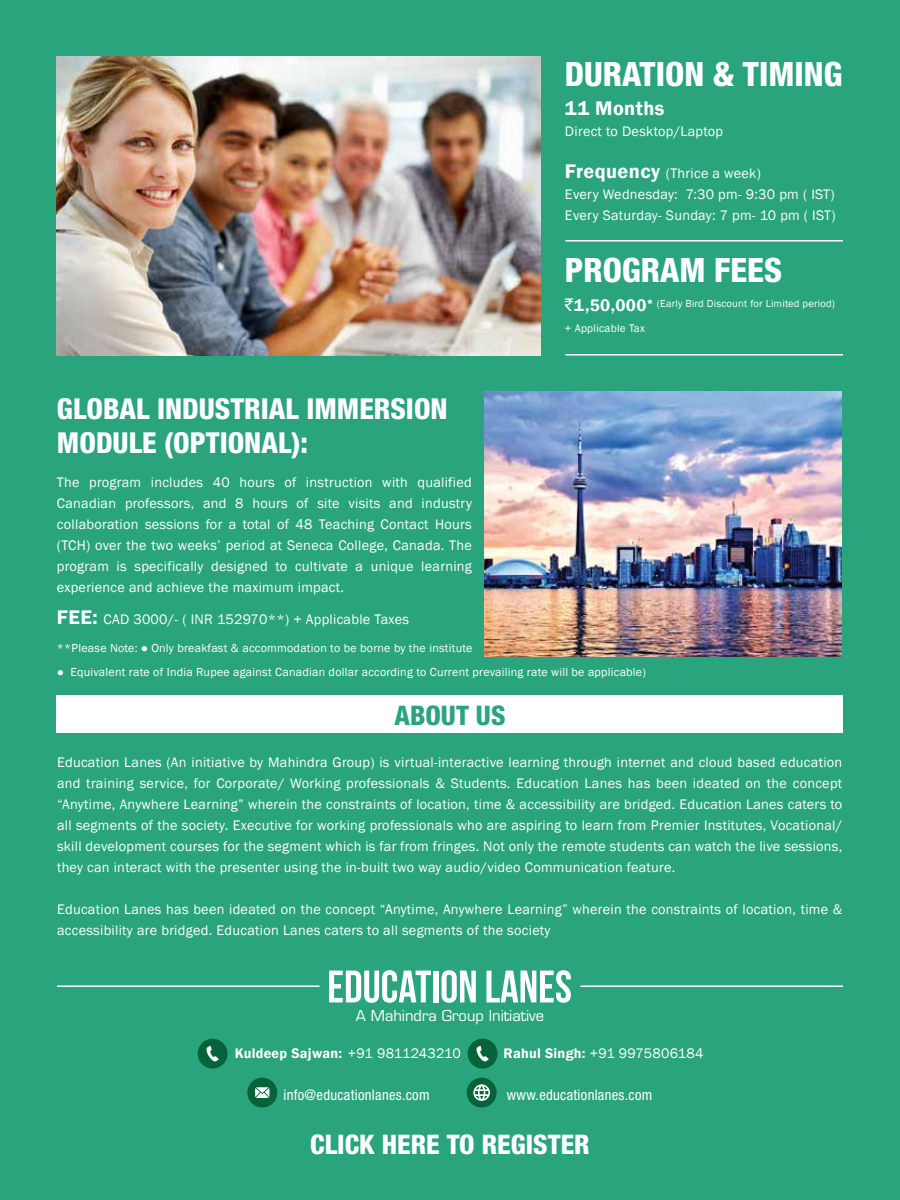
<style>
.page{position:relative;width:900px;height:1200px;background:#29a47d}
.page>*{position:absolute;margin:0;border:0;box-sizing:border-box;transform-origin:0 0}
.t1{font:800 condensed 33.6px "Helvetica Neue LT Std";color:#fff}
.t2{font:800 condensed 28.95px/34.7px "Helvetica Neue LT Std";color:#fff}
.t3{font:800 condensed 27px "Helvetica Neue LT Std";color:#fff}
.t4{font:800 condensed 27px "Helvetica Neue LT Std";color:#29a47d}
.t5{font:600 20.25px "Franklin Gothic";letter-spacing:.02em;color:#fff}
.t6{font:14.7px "Eurostile LT Std";color:#fff}
.t7{font:condensed 14.55px "Helvetica Neue LT Std";letter-spacing:.02em;color:#fff}
.t8{font:14.25px/21px "Franklin Gothic";letter-spacing:.02em;color:#fff;text-align:justify}
.t9{font:600 14.25px "Franklin Gothic";letter-spacing:.02em;color:#fff}
.t10{font:12px "Franklin Gothic";letter-spacing:.02em;color:#fff}
.t11{font:11.25px "Franklin Gothic";letter-spacing:.02em;color:#fff}
.t12{font:10.5px "Franklin Gothic";letter-spacing:.02em;color:#fff}
.s1{font-weight:600;font-size:20.25px}
.s2{font-family:"Rupee Foradian";font-size:17.25px}
.s3{font-weight:600;font-size:17.25px}
.s4{font-weight:600;font-size:11.25px}
.s5{font-weight:400}
.s6{font-weight:600}
</style>
<div class="page">
<img style="left:57px;top:56px;width:484px;height:299px">
<img style="left:484px;top:391px;width:357px;height:266px">
<hr style="left:566px;top:240px;width:277px;height:2px;background:#fff">
<hr style="left:566px;top:354px;width:277px;height:2px;background:#fff">
<div style="left:56px;top:695px;width:787px;height:38px;background:#fff"></div>
<svg style="left:329px;top:970px;width:102px;height:33px"></svg>
<div style="left:433px;top:971px;width:5px;height:31px;background:#fff"></div>
<svg style="left:442px;top:970px;width:34px;height:33px"></svg>
<svg style="left:486px;top:970px;width:85px;height:33px"></svg>
<hr style="left:57px;top:986px;width:263px;height:1px;background:#fff">
<hr style="left:580px;top:986px;width:263px;height:1px;background:#fff">
<svg style="left:247px;top:1078px;width:30px;height:30px"></svg>
<svg style="left:467px;top:1078px;width:30px;height:30px"></svg>
<svg style="left:473px;top:1084px;width:17px;height:17px"></svg>
<svg style="left:255px;top:1087px;width:14px;height:11px"></svg>
<svg style="left:198px;top:1039px;width:30px;height:30px"></svg>
<svg style="left:207px;top:1046px;width:12px;height:16px"></svg>
<svg style="left:468px;top:1039px;width:30px;height:30px"></svg>
<svg style="left:477px;top:1046px;width:12px;height:16px"></svg>
<h1 class="t1" style="left:565px;top:53px;width:279px">DURATION &amp; TIMING</h1>
<h3 class="t5" style="left:565px;top:96px;width:101px">11 Months</h3>
<p class="t8" style="left:565px;top:121px;width:160px">Direct to Desktop/Laptop</p>
<p class="t8" style="left:565px;top:163px;width:272px;text-align:left"><span class="s1">Frequency</span> (Thrice a week)<br>Every Wednesday: 7:30 pm- 9:30 pm ( IST)<br>Every Saturday- Sunday: 7 pm- 10 pm ( IST)</p>
<h1 class="t1" style="left:565px;top:249px;width:219px">PROGRAM FEES</h1>
<h2 class="t2" style="left:57px;top:391px;width:392px">GLOBAL INDUSTRIAL IMMERSION<br>MODULE (OPTIONAL):</h2>
<p class="t8" style="left:57px;top:472px;width:416px">The program includes 40 hours of instruction with qualified Canadian professors, and 8 hours of site visits and industry collaboration sessions for a total of 48 Teaching Contact Hours (TCH) over the two weeks’ period at Seneca College, Canada. The program is specifically designed to cultivate a unique learning experience and achieve the maximum impact.</p>
<p class="t8" style="left:57px;top:609px;width:354px"><span class="s1">FEE:</span> CAD 3000/- ( INR 152970**) + Applicable Taxes</p>
<p class="t10" style="left:57px;top:641px;width:417px">**Please Note: ● Only breakfast &amp; accommodation to be borne by the institute</p>
<p class="t12" style="left:565px;top:297px;width:272px"><span class="s2">`</span><span class="s3">1,50,000</span><span class="s4">*</span> (Early Bird Discount for Limited period)</p>
<p class="t11" style="left:565px;top:322px;width:81px">+ Applicable Tax</p>
<p class="t10" style="left:57px;top:665px;width:590px">● Equivalent rate of India Rupee against Canadian dollar according to Current prevailing rate will be applicable)</p>
<h3 class="t4" style="left:395px;top:698px;width:112px">ABOUT US</h3>
<p class="t8" style="left:57px;top:752px;width:787px">Education Lanes (An initiative by Mahindra Group) is virtual-interactive learning through internet and cloud based education and training service, for Corporate/ Working professionals &amp; Students. Education Lanes has been ideated on the concept “Anytime, Anywhere Learning” wherein the constraints of location, time &amp; accessibility are bridged. Education Lanes caters to all segments of the society. Executive for working professionals who are aspiring to learn from Premier Institutes, Vocational/ skill development courses for the segment which is far from fringes. Not only the remote students can watch the live sessions, they can interact with the presenter using the in-built two way audio/video Communication feature.</p>
<p class="t8" style="left:57px;top:899px;width:787px">Education Lanes has been ideated on the concept “Anytime, Anywhere Learning” wherein the constraints of location, time &amp; accessibility are bridged. Education Lanes caters to all segments of the society</p>
<p class="t6" style="left:356px;top:1007px;width:190px">A Mahindra Group Initiative</p>
<p class="t9" style="left:235px;top:1045px;width:228px">Kuldeep Sajwan: <span class="s5">+91 9811243210</span></p>
<p class="t8" style="left:503px;top:1043px;width:202px"><span class="s6">Rahul Singh:</span> +91 9975806184</p>
<p class="t7" style="left:284px;top:1086px;width:148px">info@educationlanes.com</p>
<p class="t7" style="left:507px;top:1086px;width:147px">www.educationlanes.com</p>
<h3 class="t3" style="left:310px;top:1127px;width:281px">CLICK HERE TO REGISTER</h3>
</div>
